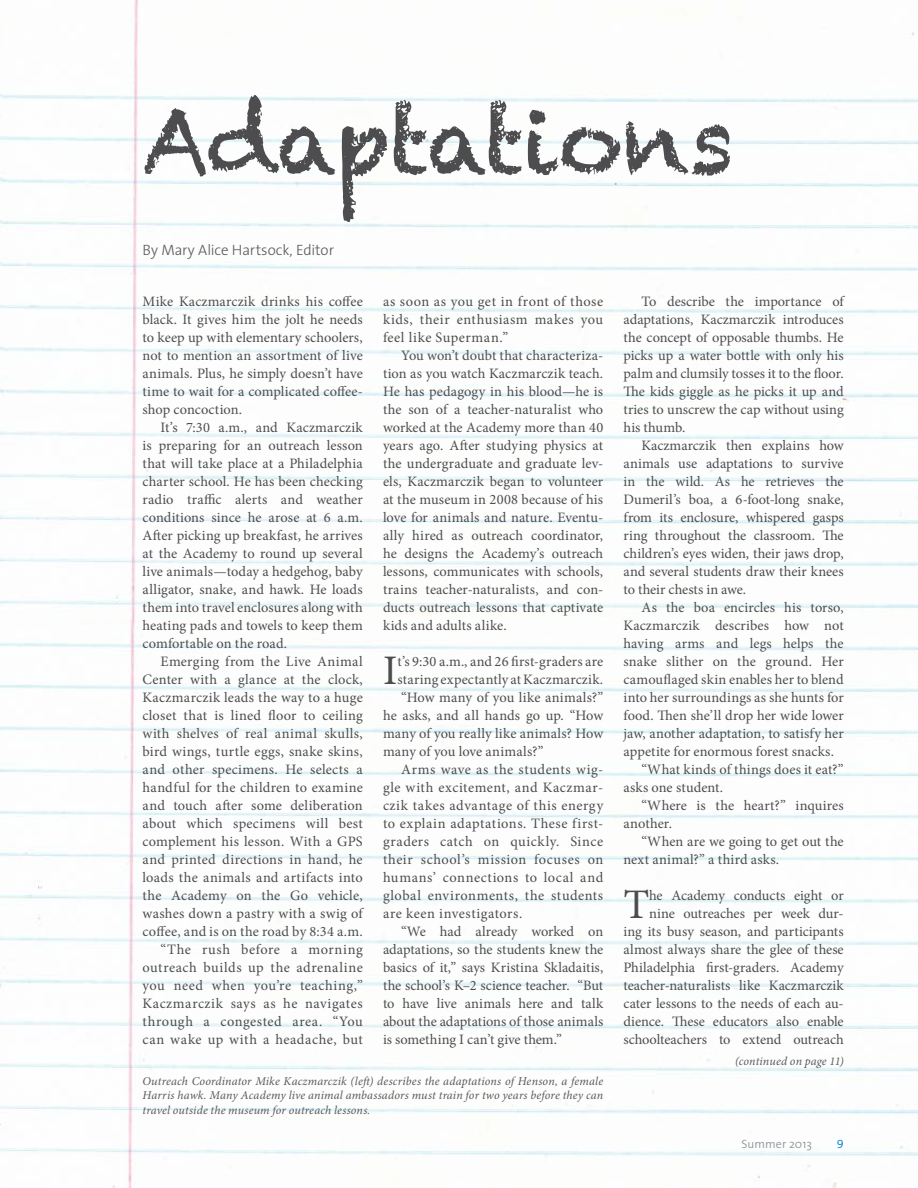
<style>
.page{position:relative;width:918px;height:1188px;background:#fff}
.page>*{position:absolute;margin:0;border:0;box-sizing:border-box;transform-origin:0 0}
.t1{font:90px "Chalkduster";letter-spacing:-.015em;color:#4d4d4f}
.t2{font:42.15px "Minion Pro";color:#4d4d4f}
.t3{font:300 15px "The Sans";letter-spacing:-.01em;color:#58595b}
.t4{font:14.4px/18px "Minion Pro";letter-spacing:.01em;color:#4d4d4f;text-align:justify}
.t5{font:14.4px/18px "Minion Pro";letter-spacing:-.015em;color:#4d4d4f;text-align:right}
.t6{font:italic 12px/14.4px "Minion Pro";letter-spacing:.005em;color:#58595b;text-align:justify}
.t7{font:300 12px "The Sans";letter-spacing:.005em;color:#939598}
.t8{font:12px "The Sans Semi Light Caps";color:#0081c6}
</style>
<div class="page">
<img style="left:0;top:0;width:918px;height:1188px">
<h1 class="t1" style="left:142px;top:89px;width:593px">Adaptations</h1>
<p class="t3" style="left:143px;top:238px;width:193px">By Mary Alice Hartsock, Editor</p>
<p class="t4" style="left:143px;top:292px;width:222px">Mike Kaczmarczik drinks his coffee black. It gives him the jolt he needs to keep up with elementary schoolers, not to mention an assortment of live animals. Plus, he simply doesn’t have time to wait for a complicated coffee&shy;shop concoction.</p>
<p class="t4" style="left:143px;top:418px;width:222px;text-indent:18px">It’s 7:30 a.m., and Kaczmarczik is preparing for an outreach lesson that will take place at a Philadelphia charter school. He has been checking radio traffic alerts and weather conditions since he arose at 6 a.m.<br>After picking up breakfast, he arrives at the Academy to round up several live animals—today a hedgehog, baby alligator, snake, and hawk. He loads them into travel enclosures along with heating pads and towels to keep them comfortable on the road.</p>
<p class="t4" style="left:143px;top:652px;width:223px;text-align:right">Emerging from the Live Animal Center with a glance at the clock, Kaczmarczik leads the way to a huge closet that is lined floor to ceiling with shelves of real animal skulls, bird wings, turtle eggs, snake skins, and other specimens. He selects a handful for the children to examine and touch after some deliberation about which specimens will best complement his lesson. With a GPS and printed directions in hand, he loads the animals and artifacts into the Academy on the Go vehicle, washes down a pastry with a swig of coffee, and is on the road by 8:34 a.m. “The rush before a morning outreach builds up the adrenaline you need when you’re teaching,” Kaczmarczik says as he navigates through a congested area. “You can wake up with a headache, but</p>
<p class="t4" style="left:383px;top:292px;width:222px">as soon as you get in front of those kids, their enthusiasm makes you feel like Superman.”</p>
<p class="t4" style="left:383px;top:346px;width:222px;text-indent:18px">You won’t doubt that characteriza&shy;tion as you watch Kaczmarczik teach.<br>He has pedagogy in his blood—he is the son of a teacher-naturalist who worked at the Academy more than 40 years ago. After studying physics at the undergraduate and graduate lev&shy;els, Kaczmarczik began to volunteer at the museum in 2008 because of his love for animals and nature. Eventu&shy;ally hired as outreach coordinator, he designs the Academy’s outreach lessons, communicates with schools, trains teacher-naturalists, and con&shy;ducts outreach lessons that captivate kids and adults alike.</p>
<h2 class="t2" style="left:383px;top:642px;width:16px">I</h2>
<p class="t4" style="left:397px;top:652px;width:207px">t’s 9:30 a.m., and 26 first-graders are</p>
<p class="t4" style="left:397px;top:670px;width:207px">staring expectantly at Kaczmarczik.</p>
<p class="t4" style="left:401px;top:688px;width:204px">“How many of you like animals?”</p>
<p class="t4" style="left:383px;top:706px;width:222px">he asks, and all hands go up. “How</p>
<p class="t4" style="left:383px;top:724px;width:222px">many of you really like animals? How</p>
<p class="t4" style="left:383px;top:742px;width:162px">many of you love animals?”</p>
<p class="t4" style="left:401px;top:760px;width:204px">Arms wave as the students wig-</p>
<p class="t4" style="left:383px;top:778px;width:222px">gle with excitement, and Kaczmar-</p>
<p class="t4" style="left:383px;top:796px;width:222px">czik takes advantage of this energy</p>
<p class="t4" style="left:383px;top:814px;width:222px">to explain adaptations. These first-</p>
<p class="t4" style="left:383px;top:832px;width:222px">graders catch on quickly. Since</p>
<p class="t4" style="left:383px;top:850px;width:222px">their school’s mission focuses on</p>
<p class="t4" style="left:383px;top:868px;width:222px">humans’ connections to local and</p>
<p class="t4" style="left:383px;top:886px;width:222px">global environments, the students</p>
<p class="t4" style="left:383px;top:904px;width:141px">are keen investigators.</p>
<p class="t4" style="left:401px;top:922px;width:204px">“We had already worked on</p>
<p class="t4" style="left:383px;top:940px;width:222px">adaptations, so the students knew the</p>
<p class="t4" style="left:383px;top:958px;width:222px">basics of it,” says Kristina Skladaitis,</p>
<p class="t4" style="left:383px;top:976px;width:222px">the school’s K–2 science teacher. “But</p>
<p class="t4" style="left:383px;top:994px;width:222px">to have live animals here and talk</p>
<p class="t4" style="left:383px;top:1012px;width:222px">about the adaptations of those animals</p>
<p class="t4" style="left:383px;top:1030px;width:180px">is something I can’t give them.”</p>
<p class="t6" style="left:143px;top:1074px;width:462px">Outreach Coordinator Mike Kaczmarczik (left) describes the adaptations of Henson, a female Harris hawk. Many Academy live animal ambassadors must train for two years before they can travel outside the museum for outreach lessons.</p>
<p class="t4" style="left:624px;top:292px;width:223px;text-indent:18px">To describe the importance of adaptations, Kaczmarczik introduces the concept of opposable thumbs. He picks up a water bottle with only his palm and clumsily tosses it to the floor.<br>The kids giggle as he picks it up and tries to unscrew the cap without using his thumb.</p>
<p class="t4" style="left:624px;top:436px;width:222px;text-indent:18px">Kaczmarczik then explains how animals use adaptations to survive in the wild. As he retrieves the Dumeril’s boa, a 6-foot-long snake, from its enclosure, whispered gasps ring throughout the classroom. The children’s eyes widen, their jaws drop, and several students draw their knees to their chests in awe.</p>
<p class="t4" style="left:642px;top:598px;width:204px">As the boa encircles his torso,</p>
<p class="t4" style="left:624px;top:616px;width:222px">Kaczmarczik describes how not</p>
<p class="t4" style="left:624px;top:634px;width:222px">having arms and legs helps the</p>
<p class="t4" style="left:624px;top:652px;width:222px">snake slither on the ground. Her</p>
<p class="t4" style="left:624px;top:670px;width:222px">camouflaged skin enables her to blend</p>
<p class="t4" style="left:624px;top:688px;width:222px">into her surroundings as she hunts for</p>
<p class="t4" style="left:624px;top:706px;width:222px">food. Then she’ll drop her wide lower</p>
<p class="t4" style="left:624px;top:724px;width:222px">jaw, another adaptation, to satisfy her</p>
<p class="t4" style="left:624px;top:742px;width:212px">appetite for enormous forest snacks.</p>
<p class="t4" style="left:642px;top:760px;width:204px">“What kinds of things does it eat?”</p>
<p class="t4" style="left:624px;top:778px;width:101px">asks one student.</p>
<p class="t4" style="left:642px;top:796px;width:204px">“Where is the heart?” inquires</p>
<p class="t4" style="left:624px;top:814px;width:50px">another.</p>
<p class="t4" style="left:642px;top:832px;width:204px">“When are we going to get out the</p>
<p class="t4" style="left:624px;top:850px;width:157px">next animal?” a third asks.</p>
<h2 class="t2" style="left:624px;top:876px;width:27px">T</h2>
<p class="t5" style="left:624px;top:886px;width:222px">he Academy conducts eight or nine outreaches per week dur-<br>ing its busy season, and participants almost always share the glee of these Philadelphia first-graders. Academy teacher-naturalists like Kaczmarczik cater lessons to the needs of each au&shy;dience. These educators also enable schoolteachers to extend outreach</p>
<p class="t6" style="left:735px;top:1054px;width:110px">(continued on page 11)</p>
<p class="t7" style="left:741px;top:1134px;width:72px">Summer 2013</p>
<p class="t8" style="left:837px;top:1134px;width:8px">9</p>
</div>
